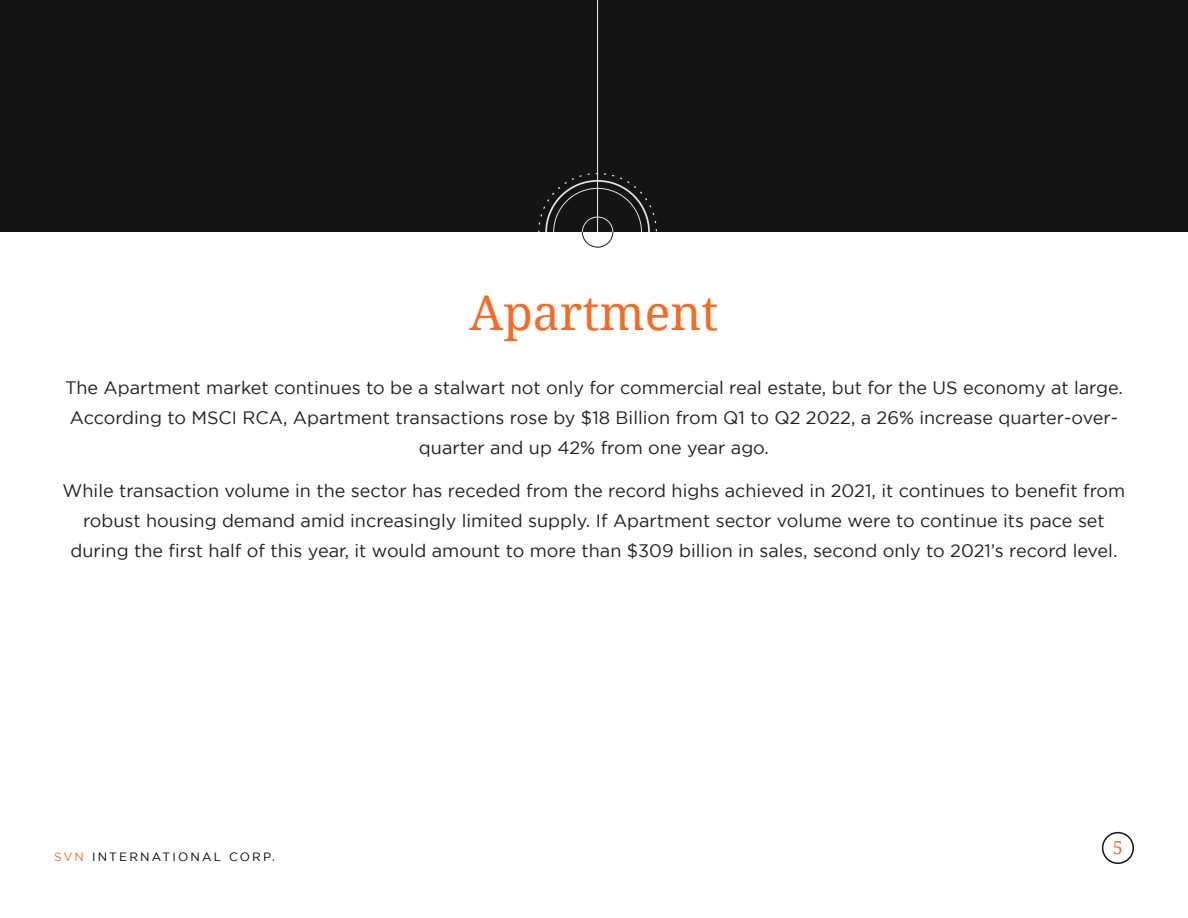
<style>
.page{position:relative;width:1188px;height:918px;background:#fff}
.page>*{position:absolute;margin:0;border:0;box-sizing:border-box;transform-origin:0 0}
.chapter_heads{font:48px "Noto Serif";color:#f46c24}
.Ebook_body{font:18px/30px "Gotham";color:#231f20;text-align:center}
.t1{font:18px "Noto Serif";color:#f26b26}
.Ebook_subtitle{font:12px "Gotham";letter-spacing:.18em;color:#000}
.s1{color:#f46c24}
</style>
<div class="page">
<div style="left:1102px;top:832px;width:32px;height:32px;border:2px solid #151413;border-radius:50%"></div>
<div style="left:0;top:0;width:1188px;height:232px;background:#151413"></div>
<hr style="left:597px;top:0;width:1px;height:232px;background:#f0f1f1">
<svg style="left:538px;top:172px;width:119px;height:76px"></svg>
<p class="chapter_heads" style="left:470px;top:279px;width:250px">Apartment</p>
<p class="Ebook_body" style="left:65px;top:372px;width:1059px">The Apartment market continues to be a stalwart not only for commercial real estate, but for the US economy at large.<br>According to MSCI RCA, Apartment transactions rose by $18 Billion from Q1 to Q2 2022, a 26% increase quarter-over&shy;quarter and up 42% from one year ago.</p>
<p class="Ebook_body" style="left:63px;top:476px;width:1064px">While transaction volume in the sector has receded from the record highs achieved in 2021, it continues to benefit from robust housing demand amid increasingly limited supply. If Apartment sector volume were to continue its pace set during the first half of this year, it would amount to more than $309 billion in sales, second only to 2021’s record level.</p>
<p class="Ebook_subtitle" style="left:54px;top:850px;width:222px"><span class="s1">SVN</span> INTERNATIONAL CORP.</p>
<p class="t1" style="left:1113px;top:836px;width:12px">5</p>
</div>
